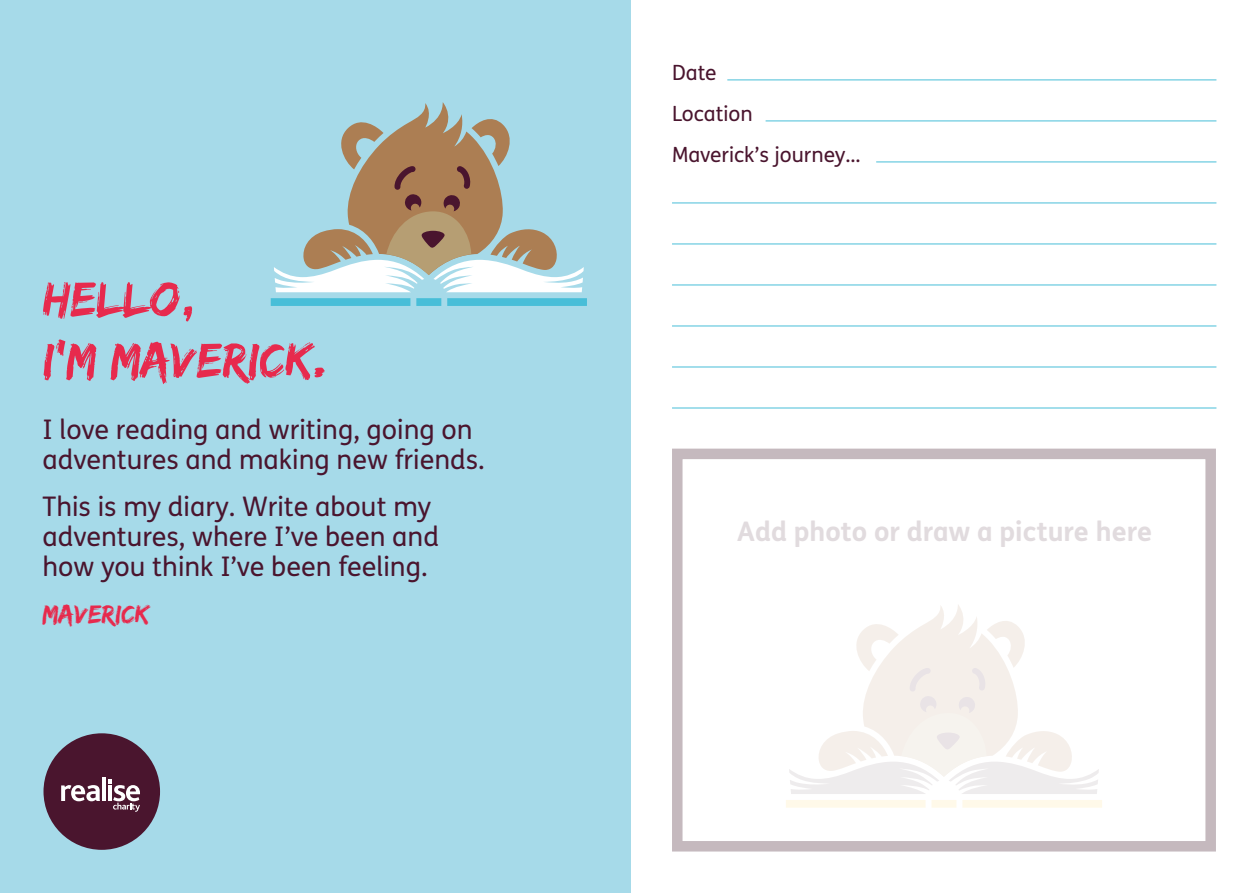
<style>
.page{position:relative;width:1259px;height:893px;background:#fff}
.page>*{position:absolute;margin:0;border:0;box-sizing:border-box;transform-origin:0 0}
.t1{font:51px/61.2px "Edo SZ";color:#e72a4d}
.t2{font:27px/30px "FS Me";color:#4a152e}
.t3{font:700 27px "FS Me";color:#e1dbde}
.t4{font:27px "Edo SZ";color:#e72a4d}
.t5{font:21px/41px "FS Me";color:#4a152e}
</style>
<div class="page">
<div style="left:0;top:0;width:631px;height:893px;background:#a6dae9"></div>
<hr style="left:727px;top:80px;width:489px;height:1px;background:#48bed8">
<hr style="left:765px;top:121px;width:451px;height:1px;background:#48bed8">
<hr style="left:876px;top:162px;width:340px;height:1px;background:#48bed8">
<hr style="left:672px;top:203px;width:544px;height:1px;background:#48bed8">
<hr style="left:672px;top:244px;width:544px;height:1px;background:#48bed8">
<hr style="left:672px;top:285px;width:544px;height:1px;background:#48bed8">
<hr style="left:672px;top:326px;width:544px;height:1px;background:#48bed8">
<hr style="left:672px;top:367px;width:544px;height:1px;background:#48bed8">
<hr style="left:672px;top:408px;width:544px;height:1px;background:#48bed8">
<svg style="left:271px;top:298px;width:316px;height:8px"></svg>
<svg style="left:274px;top:102px;width:310px;height:190px"></svg>
<div style="left:43px;top:733px;width:117px;height:117px;background:#4a152e;border-radius:50%"></div>
<hr style="left:102px;top:778px;width:4px;height:23px;background:#fff">
<svg style="left:61px;top:785px;width:39px;height:16px"></svg>
<svg style="left:108px;top:779px;width:32px;height:33px"></svg>
<div style="left:672px;top:449px;width:544px;height:402px;border:10px solid #c5b9be"></div>
<div style="left:786px;top:800px;width:316px;height:8px;background:#fff9e9"></div>
<svg style="left:789px;top:605px;width:310px;height:189px"></svg>
<h1 class="t1" style="left:43px;top:267px;width:287px">Hello,<br>I’m Maverick.</h1>
<p class="t2" style="left:43px;top:414px;width:444px">I love reading and writing, going on adventures and making new friends.</p>
<p class="t2" style="left:43px;top:491px;width:398px">This is my diary. Write about my adventures, where I’ve been and how you think I’ve been feeling.</p>
<p class="t4" style="left:43px;top:599px;width:108px">Maverick</p>
<p class="t5" style="left:672px;top:51px;width:190px">Date<br>Location<br>Maverick’s journey...</p>
<p class="t3" style="left:737px;top:511px;width:416px">Add photo or draw a picture here</p>
</div>
